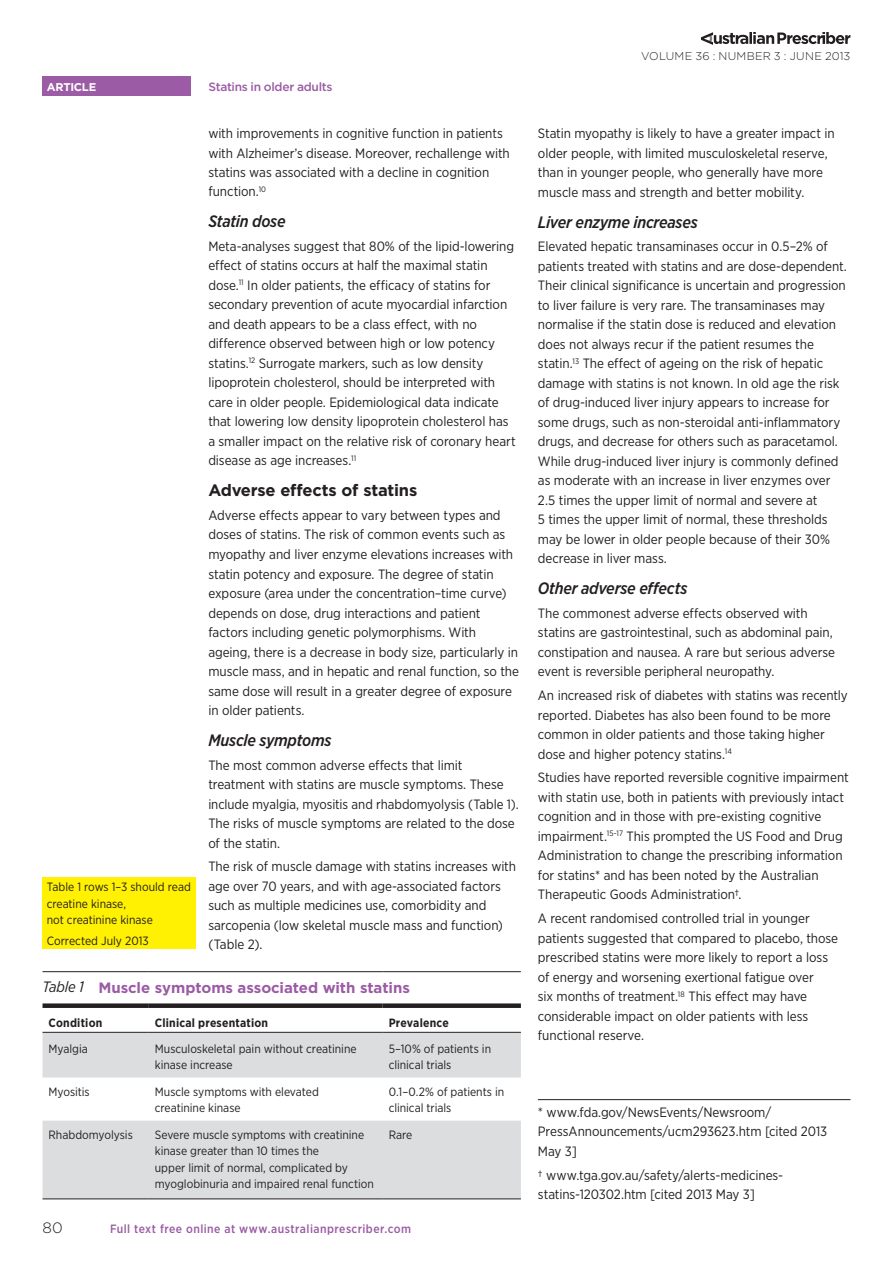
<style>
.page{position:relative;width:893px;height:1263px;background:#fff}
.page>*{position:absolute;margin:0;border:0;box-sizing:border-box;transform-origin:0 0}
.Subheading_Level_2{font:italic 500 16.5px "Gotham Narrow";letter-spacing:-.015em;color:#231f20}
.Subheading_Level_1{font:700 16.5px "Gotham";letter-spacing:-.015em;color:#231f20}
.Table_Fig_Header{font:700 15px "Gotham";letter-spacing:-.005em;color:#9b5ba5}
.Page_number{font:300 15px "Gotham";color:#231f20}
.Body_Text{font:13.5px/19.5px "Gotham Narrow";letter-spacing:-.005em;color:#231f20}
.Body_Text___Rule_Abo{font:13.5px/19.5px "Gotham Narrow";letter-spacing:-.005em;color:#231f20}
.Table_Fig_Text{font:12px/16.5px "Gotham Narrow";letter-spacing:-.005em;color:#231f20}
.URL{font:500 12px "Gotham Narrow";letter-spacing:.035em;color:#9b5ba5}
.Table_Fig_Column_Hea{font:700 12px "Gotham Narrow";letter-spacing:.02em;color:#231f20}
.Series_Turnover_Head{font:500 12px "Gotham";letter-spacing:-.025em;color:#9b5ba5}
.t1{font:300 11.25px "Gotham";letter-spacing:.025em;color:#231f20}
.t2{font:700 11.25px "Gotham";letter-spacing:-.02em;color:#fff}
.s1{font-family:"Gotham Narrow";font-weight:400;font-style:italic;color:#231f20}
</style>
<div class="page">
<div style="left:43px;top:77px;width:148px;height:19px;background:#9b5ba5"></div>
<svg style="left:701px;top:32px;width:149px;height:13px"></svg>
<hr style="left:538px;top:1099px;width:312px;height:1px;background:#231f20">
<svg style="left:43px;top:1033px;width:478px;height:165px;fill:#dcdddf"></svg>
<hr style="left:43px;top:971px;width:106px;height:1px;background:#231f20">
<hr style="left:149px;top:971px;width:234px;height:1px;background:#231f20">
<hr style="left:383px;top:971px;width:138px;height:1px;background:#231f20">
<hr style="left:43px;top:1032px;width:106px;height:1px;background:#231f20">
<hr style="left:149px;top:1032px;width:234px;height:1px;background:#231f20">
<hr style="left:383px;top:1032px;width:138px;height:1px;background:#231f20">
<div style="left:43px;top:1003px;width:106px;height:5px;background:#231f20"></div>
<div style="left:149px;top:1003px;width:234px;height:5px;background:#231f20"></div>
<div style="left:383px;top:1003px;width:138px;height:5px;background:#231f20"></div>
<hr style="left:43px;top:1198px;width:106px;height:1px;background:#231f20">
<hr style="left:149px;top:1198px;width:234px;height:1px;background:#231f20">
<hr style="left:383px;top:1198px;width:138px;height:1px;background:#231f20">
<div style="left:43px;top:877px;width:153px;height:72px;background:#fff101"></div>
<p class="t2" style="left:47px;top:79px;width:51px">ARTICLE</p>
<p class="Table_Fig_Text" style="left:47px;top:878px;width:146px">Table 1 rows 1–3 should read creatine kinase,<br>not creatinine kinase</p>
<p class="Table_Fig_Text" style="left:47px;top:932px;width:103px">Corrected July 2013</p>
<p class="Series_Turnover_Head" style="left:208px;top:79px;width:126px">Statins in older adults</p>
<p class="Body_Text" style="left:208px;top:124px;width:303px">with improvements in cognitive function in patients with Alzheimer’s disease. Moreover, rechallenge with statins was associated with a decline in cognition function.<sup>10</sup></p>
<p class="Subheading_Level_2" style="left:208px;top:211px;width:79px">Statin dose</p>
<p class="Body_Text" style="left:208px;top:236px;width:309px">Meta-analyses suggest that 80% of the lipid-lowering effect of statins occurs at half the maximal statin dose.<sup>11</sup> In older patients, the efficacy of statins for secondary prevention of acute myocardial infarction and death appears to be a class effect, with no difference observed between high or low potency statins.<sup>12</sup> Surrogate markers, such as low density lipoprotein cholesterol, should be interpreted with care in older people. Epidemiological data indicate that lowering low density lipoprotein cholesterol has a smaller impact on the relative risk of coronary heart disease as age increases.<sup>11</sup></p>
<p class="Subheading_Level_1" style="left:208px;top:479px;width:211px">Adverse effects of statins</p>
<p class="Body_Text" style="left:208px;top:505px;width:312px">Adverse effects appear to vary between types and doses of statins. The risk of common events such as myopathy and liver enzyme elevations increases with statin potency and exposure. The degree of statin exposure (area under the concentration–time curve) depends on dose, drug interactions and patient factors including genetic polymorphisms. With ageing, there is a decrease in body size, particularly in muscle mass, and in hepatic and renal function, so the same dose will result in a greater degree of exposure in older patients.</p>
<p class="Subheading_Level_2" style="left:208px;top:729px;width:125px">Muscle symptoms</p>
<p class="Body_Text" style="left:208px;top:755px;width:312px">The most common adverse effects that limit treatment with statins are muscle symptoms. These include myalgia, myositis and rhabdomyolysis (Table 1).<br>The risks of muscle symptoms are related to the dose of the statin.</p>
<p class="Body_Text" style="left:208px;top:856px;width:309px">The risk of muscle damage with statins increases with age over 70 years, and with age-associated factors such as multiple medicines use, comorbidity and sarcopenia (low skeletal muscle mass and function) (Table 2).</p>
<p class="Table_Fig_Header" style="left:43px;top:977px;width:369px"><span class="s1">Table 1</span> Muscle symptoms associated with statins</p>
<p class="Table_Fig_Column_Hea" style="left:49px;top:1015px;width:55px">Condition</p>
<p class="Table_Fig_Column_Hea" style="left:155px;top:1015px;width:115px">Clinical presentation</p>
<p class="Table_Fig_Column_Hea" style="left:389px;top:1015px;width:62px">Prevalence</p>
<p class="Table_Fig_Text" style="left:49px;top:1040px;width:41px">Myalgia</p>
<p class="Table_Fig_Text" style="left:155px;top:1040px;width:203px">Musculoskeletal pain without creatinine kinase increase</p>
<p class="Table_Fig_Text" style="left:389px;top:1040px;width:104px">5–10% of patients in clinical trials</p>
<p class="Table_Fig_Text" style="left:49px;top:1083px;width:43px">Myositis</p>
<p class="Table_Fig_Text" style="left:155px;top:1083px;width:166px">Muscle symptoms with elevated creatinine kinase</p>
<p class="Table_Fig_Text" style="left:389px;top:1083px;width:117px">0.1–0.2% of patients in clinical trials</p>
<p class="Table_Fig_Text" style="left:49px;top:1126px;width:86px">Rhabdomyolysis</p>
<p class="Table_Fig_Text" style="left:155px;top:1126px;width:221px">Severe muscle symptoms with creatinine kinase greater than 10 times the<br>upper limit of normal, complicated by myoglobinuria and impaired renal function</p>
<p class="Table_Fig_Text" style="left:389px;top:1126px;width:25px">Rare</p>
<p class="Page_number" style="left:43px;top:1218px;width:22px">80</p>
<p class="URL" style="left:110px;top:1221px;width:302px">Full text free online at www.australianprescriber.com</p>
<p class="t1" style="left:641px;top:48px;width:211px">VOLUME 36 : NUMBER 3 : JUNE 2013</p>
<p class="Body_Text" style="left:538px;top:124px;width:298px">Statin myopathy is likely to have a greater impact in older people, with limited musculoskeletal reserve, than in younger people, who generally have more muscle mass and strength and better mobility.</p>
<p class="Subheading_Level_2" style="left:538px;top:211px;width:161px">Liver enzyme increases</p>
<p class="Body_Text" style="left:538px;top:237px;width:310px">Elevated hepatic transaminases occur in 0.5–2% of patients treated with statins and are dose-dependent.<br>Their clinical significance is uncertain and progression to liver failure is very rare. The transaminases may normalise if the statin dose is reduced and elevation does not always recur if the patient resumes the statin.<sup>13</sup> The effect of ageing on the risk of hepatic damage with statins is not known. In old age the risk of drug-induced liver injury appears to increase for some drugs, such as non-steroidal anti-inflammatory drugs, and decrease for others such as paracetamol.<br>While drug-induced liver injury is commonly defined as moderate with an increase in liver enzymes over 2.5 times the upper limit of normal and severe at<br>5 times the upper limit of normal, these thresholds may be lower in older people because of their 30% decrease in liver mass.</p>
<p class="Subheading_Level_2" style="left:538px;top:578px;width:151px">Other adverse effects</p>
<p class="Body_Text" style="left:538px;top:603px;width:299px">The commonest adverse effects observed with statins are gastrointestinal, such as abdominal pain, constipation and nausea. A rare but serious adverse event is reversible peripheral neuropathy.</p>
<p class="Body_Text" style="left:538px;top:685px;width:311px">An increased risk of diabetes with statins was recently reported. Diabetes has also been found to be more common in older patients and those taking higher dose and higher potency statins.<sup>14</sup></p>
<p class="Body_Text" style="left:538px;top:768px;width:312px">Studies have reported reversible cognitive impairment with statin use, both in patients with previously intact cognition and in those with pre-existing cognitive impairment.<sup>15-17</sup> This prompted the US Food and Drug Administration to change the prescribing information for statins* and has been noted by the Australian Therapeutic Goods Administration†.</p>
<p class="Body_Text" style="left:538px;top:908px;width:302px">A recent randomised controlled trial in younger patients suggested that compared to placebo, those prescribed statins were more likely to report a loss of energy and worsening exertional fatigue over<br>six months of treatment.<sup>18</sup> This effect may have considerable impact on older patients with less functional reserve.</p>
<p class="Body_Text___Rule_Abo" style="left:538px;top:1102px;width:291px">* www.fda.gov/NewsEvents/Newsroom/<br>PressAnnouncements/ucm293623.htm [cited 2013<br>May 3]</p>
<p class="Body_Text___Rule_Abo" style="left:538px;top:1165px;width:247px">† www.tga.gov.au/safety/alerts-medicines&shy;statins-120302.htm [cited 2013 May 3]</p>
</div>
